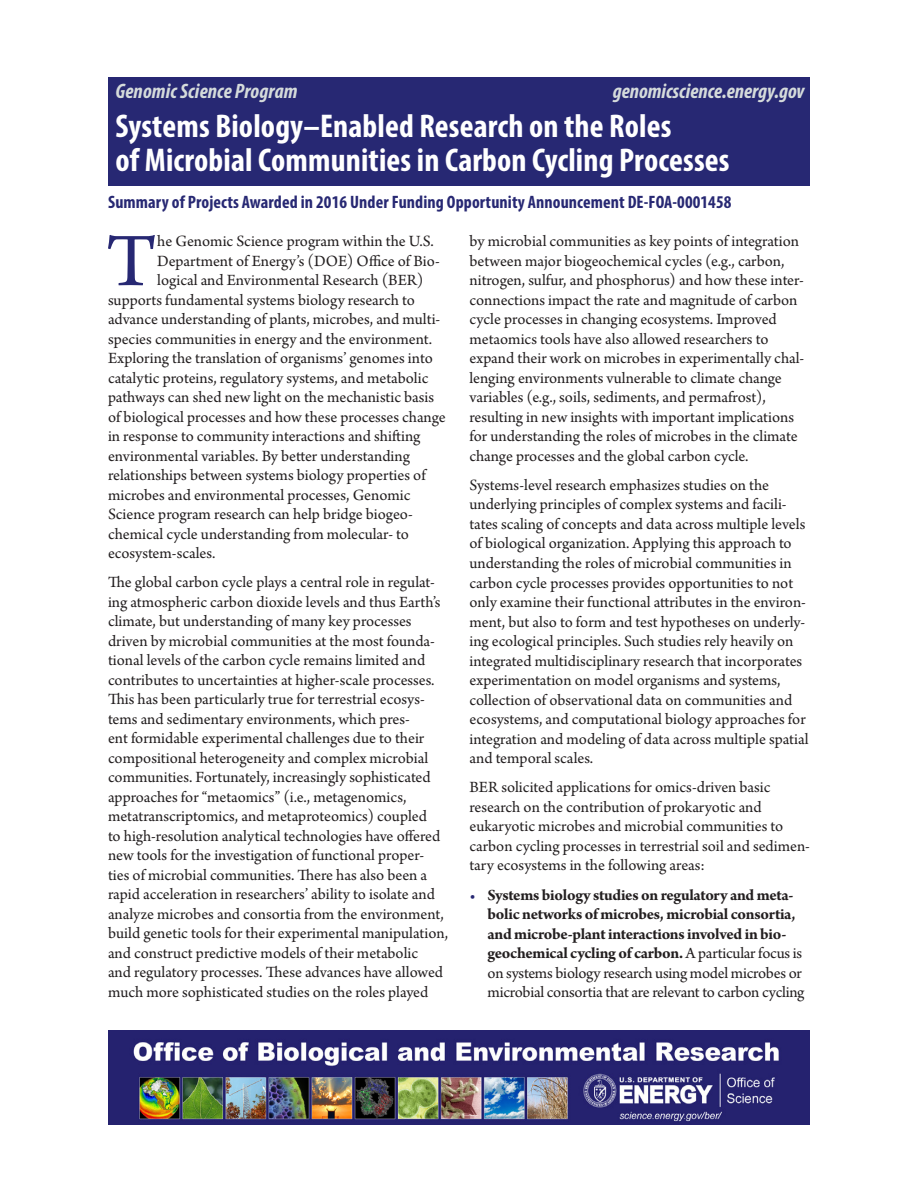
<style>
.page{position:relative;width:918px;height:1188px;background:#fff}
.page>*{position:absolute;margin:0;border:0;box-sizing:border-box;transform-origin:0 0}
.t1{font:79.65px "Arno Pro";color:#272873}
.t2{font:700 condensed 33px/33.8px "Myriad Pro";letter-spacing:.005em;color:#fff}
.t3{font:italic 700 condensed 21px "Myriad Pro";color:#d5dbdb}
.t4{font:700 condensed 18px "Myriad Pro";letter-spacing:.005em;color:#272873}
.t5{font:16.5px/19.5px "Arno Pro";color:#231f20}
.t6{font:700 16.5px/19.5px "Arno Pro";letter-spacing:-.02em;color:#231f20}
.s1{font-weight:400;color:#272873}
.s2{font-weight:400}
</style>
<div class="page">
<div style="left:108px;top:77px;width:702px;height:109px;background:#272873"></div>
<img style="left:108px;top:1031px;width:702px;height:94px">
<p class="t3" style="left:116px;top:78px;width:184px">Genomic Science Program</p>
<h2 class="t2" style="left:116px;top:109px;width:616px">Systems Biology–Enabled Research on the Roles<br>of Microbial Communities in Carbon Cycling Processes</h2>
<p class="t3" style="left:613px;top:78px;width:193px">genomicscience.energy.gov</p>
<p class="t4" style="left:108px;top:191px;width:625px">Summary of Projects Awarded in 2016 Under Funding Opportunity Announcement DE-FOA-0001458</p>
<h1 class="t1" style="left:106px;top:216px;width:53px">T</h1>
<p class="t5" style="left:157px;top:232px;width:278px">he Genomic Science program within the U.S.</p>
<p class="t5" style="left:470px;top:232px;width:336px">by microbial communities as key points of integration between major biogeochemical cycles (e.g., carbon, nitrogen, sulfur, and phosphorus) and how these inter&shy;connections impact the rate and magnitude of carbon cycle processes in changing ecosystems. Improved metaomics tools have also allowed researchers to expand their work on microbes in experimentally chal&shy;lenging environments vulnerable to climate change variables (e.g., soils, sediments, and permafrost), resulting in new insights with important implications for understanding the roles of microbes in the climate change processes and the global carbon cycle.</p>
<p class="t5" style="left:470px;top:476px;width:341px">Systems-level research emphasizes studies on the underlying principles of complex systems and facili&shy;tates scaling of concepts and data across multiple levels of biological organization. Applying this approach to understanding the roles of microbial communities in carbon cycle processes provides opportunities to not only examine their functional attributes in the environ&shy;ment, but also to form and test hypotheses on underly&shy;ing ecological principles. Such studies rely heavily on integrated multidisciplinary research that incorporates experimentation on model organisms and systems, collection of observational data on communities and ecosystems, and computational biology approaches for integration and modeling of data across multiple spatial and temporal scales.</p>
<p class="t5" style="left:470px;top:778px;width:342px">BER solicited applications for omics-driven basic research on the contribution of prokaryotic and eukaryotic microbes and microbial communities to carbon cycling processes in terrestrial soil and sedimen&shy;tary ecosystems in the following areas:</p>
<p class="t6" style="left:488px;top:886px;width:318px;text-indent:-18px"><span class="s1">•</span> Systems biology studies on regulatory and meta&shy;bolic networks of microbes, microbial consortia, and microbe-plant interactions involved in bio&shy;geochemical cycling of carbon. <span class="s2">A particular focus is on systems biology research using model microbes or microbial consortia that are relevant to carbon cycling</span></p>
<p class="t5" style="left:157px;top:252px;width:284px">Department of Energy’s (DOE) Office of Bio-</p>
<p class="t5" style="left:157px;top:271px;width:268px">logical and Environmental Research (BER)</p>
<p class="t5" style="left:108px;top:291px;width:308px">supports fundamental systems biology research to</p>
<p class="t5" style="left:108px;top:310px;width:334px">advance understanding of plants, microbes, and multi-</p>
<p class="t5" style="left:108px;top:330px;width:326px">species communities in energy and the environment.</p>
<p class="t5" style="left:108px;top:349px;width:326px">Exploring the translation of organisms’ genomes into</p>
<p class="t5" style="left:108px;top:369px;width:322px">catalytic proteins, regulatory systems, and metabolic</p>
<p class="t5" style="left:108px;top:388px;width:328px">pathways can shed new light on the mechanistic basis</p>
<p class="t5" style="left:108px;top:408px;width:339px">of biological processes and how these processes change</p>
<p class="t5" style="left:108px;top:427px;width:314px">in response to community interactions and shifting</p>
<p class="t5" style="left:108px;top:447px;width:303px">environmental variables. By better understanding</p>
<p class="t5" style="left:108px;top:466px;width:319px">relationships between systems biology properties of</p>
<p class="t5" style="left:108px;top:486px;width:304px">microbes and environmental processes, Genomic</p>
<p class="t5" style="left:108px;top:505px;width:306px">Science program research can help bridge biogeo-</p>
<p class="t5" style="left:108px;top:525px;width:302px">chemical cycle understanding from molecular- to</p>
<p class="t5" style="left:108px;top:544px;width:109px">ecosystem-scales.</p>
<p class="t5" style="left:108px;top:574px;width:342px">The global carbon cycle plays a central role in regulat&shy;ing atmospheric carbon dioxide levels and thus Earth’s climate, but understanding of many key processes driven by microbial communities at the most founda&shy;tional levels of the carbon cycle remains limited and contributes to uncertainties at higher-scale processes.<br>This has been particularly true for terrestrial ecosys&shy;tems and sedimentary environments, which pres-<br>ent formidable experimental challenges due to their compositional heterogeneity and complex microbial communities. Fortunately, increasingly sophisticated approaches for “metaomics” (i.e., metagenomics, metatranscriptomics, and metaproteomics) coupled<br>to high-resolution analytical technologies have offered new tools for the investigation of functional proper&shy;ties of microbial communities. There has also been a rapid acceleration in researchers’ ability to isolate and analyze microbes and consortia from the environment, build genetic tools for their experimental manipulation, and construct predictive models of their metabolic<br>and regulatory processes. These advances have allowed much more sophisticated studies on the roles played</p>
</div>
